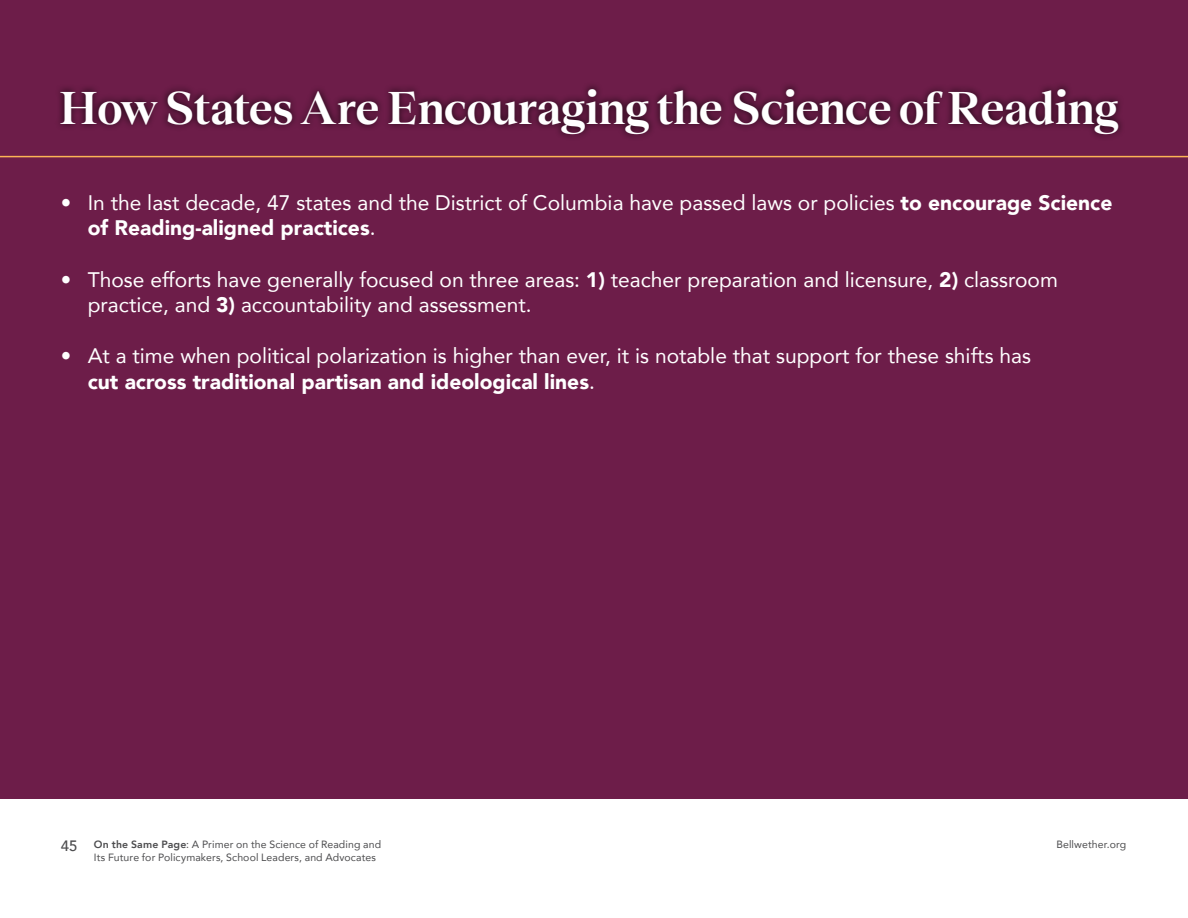
<style>
.page{position:relative;width:1188px;height:918px;background:#fff}
.page>*{position:absolute;margin:0;border:0;box-sizing:border-box;transform-origin:0 0}
.t1{font:600 48px "Teodor";letter-spacing:-.015em;color:#fff}
.t2{font:21px/25.5px "Avenir";color:#fff}
.t3{font:500 15px "Avenir";color:#4c4c4e}
.t4{font:10.5px/13.5px "Avenir";letter-spacing:.01em;color:#4c4c4e}
.s1{font-weight:900}
.s2{font-weight:800}
</style>
<div class="page">
<div style="left:0;top:0;width:1188px;height:798px;background:#6d1d49"></div>
<hr style="left:0;top:156px;width:1188px;height:1px;background:#fcb455">
<div style="left:54px;top:81px;width:1071px;height:60px;background:#000;opacity:.75"></div>
<h1 class="t1" style="left:59px;top:72px;width:1062px">How States Are Encouraging the Science of Reading</h1>
<p class="t2" style="left:88px;top:189px;width:1026px;text-indent:-27px">• In the last decade, 47 states and the District of Columbia have passed laws or policies <span class="s1">to encourage Science of Reading-aligned practices</span>.</p>
<p class="t2" style="left:88px;top:266px;width:972px;text-indent:-27px">• Those efforts have generally focused on three areas: <span class="s1">1)</span> teacher preparation and licensure, <span class="s1">2)</span> classroom practice, and <span class="s1">3)</span> accountability and assessment.</p>
<p class="t2" style="left:88px;top:342px;width:945px;text-indent:-27px">• At a time when political polarization is higher than ever, it is notable that support for these shifts has <span class="s1">cut across traditional partisan and ideological lines</span>.</p>
<p class="t4" style="left:94px;top:837px;width:289px"><span class="s2">On the Same Page</span>: A Primer on the Science of Reading and<br>Its Future for Policymakers, School Leaders, and Advocates</p>
<p class="t3" style="left:61px;top:832px;width:18px">45</p>
<p class="t4" style="left:1056px;top:837px;width:71px">Bellwether.org</p>
</div>
